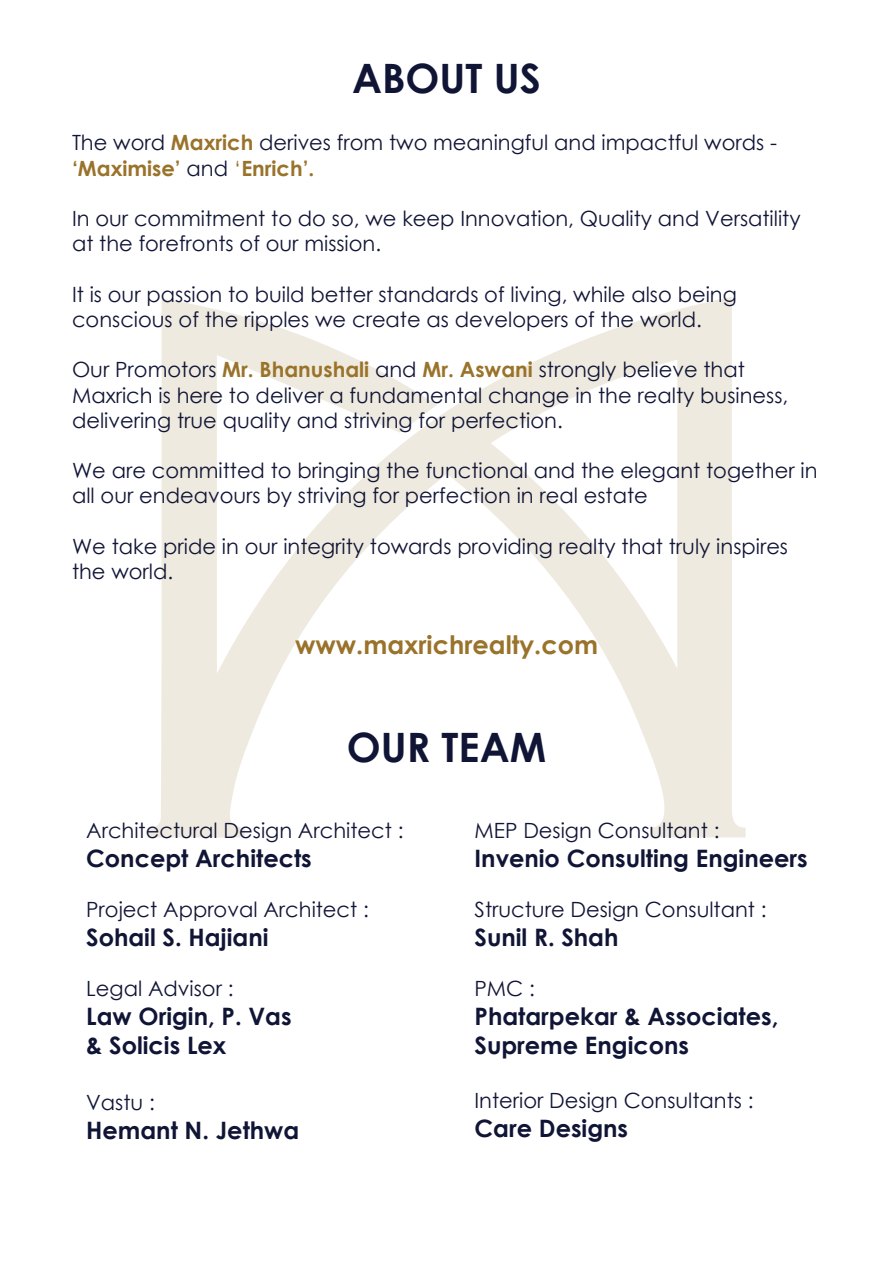
<style>
.page{position:relative;width:893px;height:1263px;background:#fff}
.page>*{position:absolute;margin:0;border:0;box-sizing:border-box;transform-origin:0 0}
.t1{font:700 40.5px "Century Gothic";color:#101536}
.t2{font:700 25.5px "Century Gothic";color:#9a732b}
.t3{font:700 24px/28.8px "Century Gothic";color:#101536}
.t4{font:21px/25.2px "Century Gothic";color:#101536}
.s1{font-weight:700;color:#9a732b}
.s2{color:#9a732b}
</style>
<div class="page">
<svg style="left:147px;top:297px;width:599px;height:540px"></svg>
<h1 class="t1" style="left:352px;top:47px;width:190px">ABOUT US</h1>
<p class="t4" style="left:72px;top:130px;width:707px">The word <span class="s1">Maxrich</span> derives from two meaningful and impactful words - <span class="s1">‘Maximise’</span> and <span class="s2">‘</span><span class="s1">Enrich’.</span></p>
<p class="t4" style="left:72px;top:206px;width:730px">In our commitment to do so, we keep Innovation, Quality and Versatility at the forefronts of our mission.</p>
<p class="t4" style="left:72px;top:281px;width:666px">It is our passion to build better standards of living, while also being conscious of the ripples we create as developers of the world.</p>
<p class="t4" style="left:72px;top:357px;width:718px">Our Promotors <span class="s1">Mr. Bhanushali</span> and <span class="s1">Mr. Aswani</span> strongly believe that<br>Maxrich is here to deliver a fundamental change in the realty business, delivering true quality and striving for perfection.</p>
<p class="t4" style="left:72px;top:458px;width:747px">We are committed to bringing the functional and the elegant together in all our endeavours by striving for perfection in real estate</p>
<p class="t4" style="left:72px;top:533px;width:718px">We take pride in our integrity towards providing realty that truly inspires the world.</p>
<p class="t2" style="left:295px;top:625px;width:304px">www.maxrichrealty.com</p>
<h1 class="t1" style="left:347px;top:717px;width:201px">OUR TEAM</h1>
<p class="t4" style="left:86px;top:817px;width:319px">Architectural Design Architect :</p>
<p class="t3" style="left:86px;top:842px;width:227px">Concept Architects</p>
<p class="t4" style="left:86px;top:897px;width:284px">Project Approval Architect :</p>
<p class="t3" style="left:86px;top:922px;width:184px">Sohail S. Hajiani</p>
<p class="t4" style="left:86px;top:976px;width:149px">Legal Advisor :</p>
<p class="t3" style="left:86px;top:1001px;width:207px">Law Origin, P. Vas &amp; Solicis Lex</p>
<p class="t4" style="left:86px;top:1089px;width:70px">Vastu :</p>
<p class="t3" style="left:86px;top:1114px;width:215px">Hemant N. Jethwa</p>
<p class="t4" style="left:475px;top:817px;width:246px">MEP Design Consultant :</p>
<p class="t3" style="left:475px;top:842px;width:335px">Invenio Consulting Engineers</p>
<p class="t4" style="left:475px;top:897px;width:294px">Structure Design Consultant :</p>
<p class="t3" style="left:475px;top:922px;width:145px">Sunil R. Shah</p>
<p class="t4" style="left:475px;top:976px;width:62px">PMC :</p>
<p class="t3" style="left:475px;top:1001px;width:305px">Phatarpekar &amp; Associates,<br>Supreme Engicons</p>
<p class="t4" style="left:475px;top:1087px;width:281px">Interior Design Consultants :</p>
<p class="t3" style="left:475px;top:1112px;width:155px">Care Designs</p>
</div>
